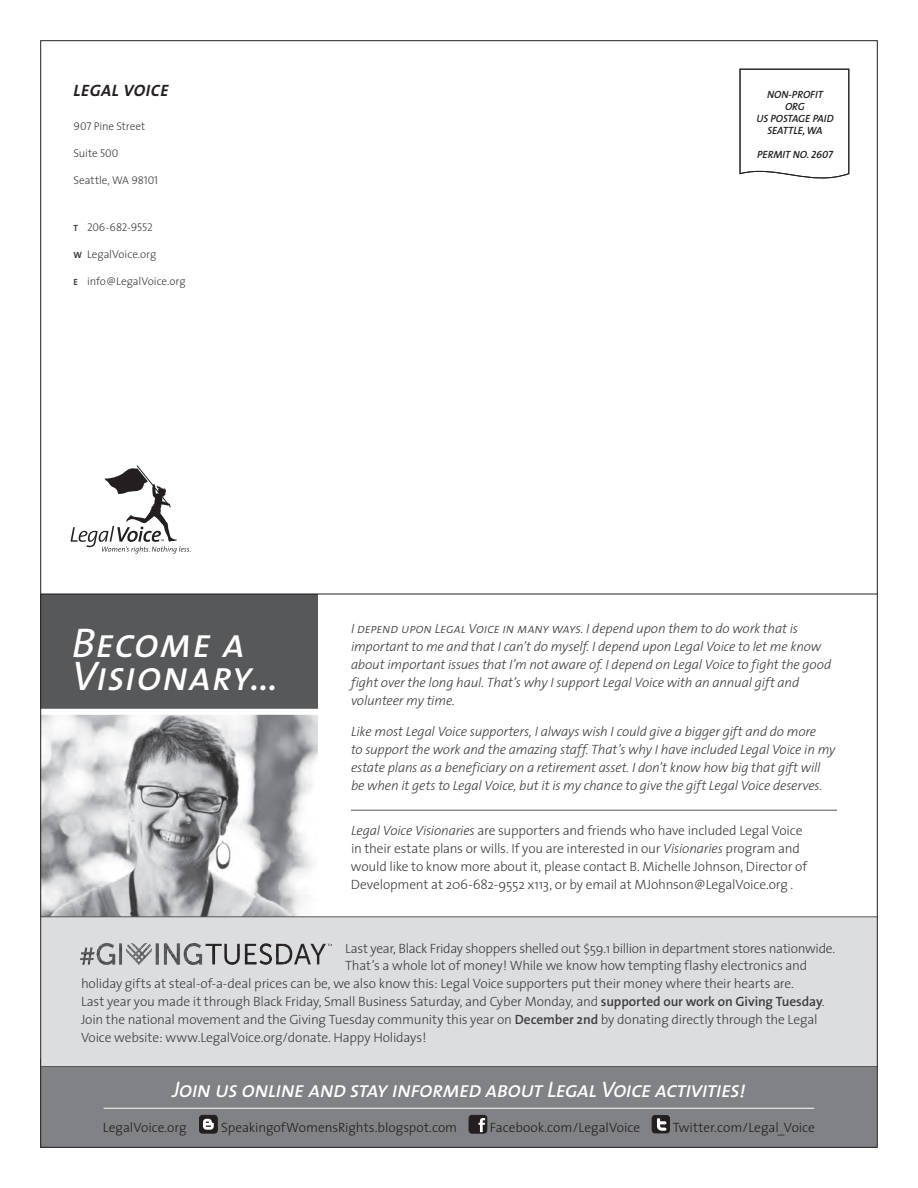
<style>
.page{position:relative;width:918px;height:1188px;background:#fff}
.page>*{position:absolute;margin:0;border:0;box-sizing:border-box;transform-origin:0 0}
.t1{font:italic 41.7px/32.7px "The Sans Caps";letter-spacing:.005em;color:#fff}
.t2{font:italic 22.5px "The Sans Caps";letter-spacing:-.04em;color:#fff}
.t3{font:italic 16.5px "The Sans Bold Caps";letter-spacing:.04em;color:#231f20}
.t4{font:300 13.5px/18px "The Sans";letter-spacing:-.015em;color:#3e3e3f}
.t5{font:italic 300 13.5px/18px "The Sans";letter-spacing:-.01em;color:#3e3e3f}
.t6{font:300 13.5px "The Sans";color:#231f20}
.t7{font:italic 13.5px "The Sans Light Caps";letter-spacing:-.02em;color:#3e3e3f}
.t8{font:300 11.25px "The Sans";letter-spacing:-.005em;color:#3e3e3f}
.t9{font:11.25px "The Sans Light Caps";letter-spacing:-.02em;color:#3e3e3f}
.t10{font:italic 10.5px/12px "The Sans Semi Bold Caps";color:#231f20;text-align:center}
.s1{font-family:"The Sans Light Caps";font-weight:400}
.s2{font-family:"The Sans";font-weight:700;font-size:9px}
.s3{font-weight:700;font-size:9px}
.s4{font-family:"The Sans";font-weight:300}
.s5{font-style:italic}
.s6{font-weight:600}
</style>
<div class="page">
<svg style="left:740px;top:69px;width:109px;height:110px"></svg>
<svg style="left:70px;top:465px;width:121px;height:89px"></svg>
<div style="left:40px;top:1059px;width:838px;height:89px;background:#808285"></div>
<div style="left:200px;top:1115px;width:17px;height:18px;background:#231f20;border-radius:3px"></div>
<div style="left:200px;top:1115px;width:17px;height:18px;border:1px solid #231f20;border-radius:3px"></div>
<svg style="left:203px;top:1119px;width:11px;height:11px"></svg>
<div style="left:469px;top:1115px;width:18px;height:18px;background:#231f20;border-radius:3px"></div>
<div style="left:469px;top:1115px;width:18px;height:18px;border:1px solid #231f20;border-radius:3px"></div>
<svg style="left:478px;top:1118px;width:7px;height:14px"></svg>
<div style="left:652px;top:1116px;width:17px;height:17px;background:#231f20;border-radius:3px"></div>
<div style="left:652px;top:1116px;width:17px;height:17px;border:1px solid #231f20;border-radius:3px"></div>
<svg style="left:657px;top:1118px;width:9px;height:13px"></svg>
<hr style="left:104px;top:1108px;width:710px;height:1px;background:#fff">
<div style="left:40px;top:594px;width:278px;height:116px;background:#57585a"></div>
<img style="left:42px;top:715px;width:276px;height:201px">
<div style="left:26px;top:709px;width:304px;height:6px;background:#fff"></div>
<hr style="left:351px;top:810px;width:486px;height:1px;background:#57585a">
<div style="left:41px;top:917px;width:837px;height:149px;background:#dcdddf"></div>
<hr style="left:41px;top:916px;width:837px;height:1px;background:#57585a">
<hr style="left:41px;top:1066px;width:837px;height:1px;background:#57585a">
<img style="left:81px;top:943px;width:251px;height:21px">
<hr style="left:41px;top:594px;width:836px;height:1px;background:#231f20">
<p class="t3" style="left:74px;top:77px;width:97px">LEGAL VOICE</p>
<p class="t8" style="left:74px;top:117px;width:73px"><span class="s1">907</span> Pine Street</p>
<p class="t8" style="left:74px;top:144px;width:46px">Suite <span class="s1">500</span></p>
<p class="t8" style="left:74px;top:171px;width:86px">Seattle, WA <span class="s1">98101</span></p>
<p class="t9" style="left:74px;top:218px;width:81px"><span class="s2">T</span> 206-682-9552</p>
<p class="t8" style="left:74px;top:245px;width:84px"><span class="s3">W</span> LegalVoice.org</p>
<p class="t8" style="left:74px;top:272px;width:114px"><span class="s3">E</span> info@LegalVoice.org</p>
<p class="t10" style="left:756px;top:88px;width:79px">NON-PROFIT<br>ORG<br>US POSTAGE PAID<br>SEATTLE, WA</p>
<p class="t10" style="left:757px;top:148px;width:77px">PERMIT NO. 2607</p>
<h1 class="t1" style="left:72px;top:626px;width:208px">Become a<br>Visionary…</h1>
<p class="t7" style="left:351px;top:617px;width:448px">I depend upon Legal Voice in many ways<span class="s4">. I depend upon them to do work that is</span></p>
<p class="t5" style="left:351px;top:637px;width:482px">important to me and that I can’t do myself. I depend upon Legal Voice to let me know about important issues that I’m not aware of. I depend on Legal Voice to fight the good fight over the long haul. That’s why I support Legal Voice with an annual gift and volunteer my time.</p>
<p class="t5" style="left:351px;top:722px;width:486px">Like most Legal Voice supporters, I always wish I could give a bigger gift and do more<br>to support the work and the amazing staff. That’s why I have included Legal Voice in my estate plans as a beneficiary on a retirement asset. I don’t know how big that gift will be when it gets to Legal Voice, but it is my chance to give the gift Legal Voice deserves.</p>
<p class="t4" style="left:351px;top:821px;width:458px"><span class="s5">Legal Voice Visionaries</span> are supporters and friends who have included Legal Voice in their estate plans or wills. If you are interested in our <span class="s5">Visionaries</span> program and would like to know more about it, please contact B. Michelle Johnson, Director of Development at 206-682-9552 x113, or by email at MJohnson@LegalVoice.org .</p>
<p class="t4" style="left:345px;top:939px;width:492px">Last year, Black Friday shoppers shelled out $59.1 billion in department stores nationwide.</p>
<p class="t4" style="left:345px;top:957px;width:464px">That’s a whole lot of money! While we know how tempting flashy electronics and</p>
<p class="t4" style="left:81px;top:974px;width:714px">holiday gifts at steal-of-a-deal prices can be, we also know this: Legal Voice supporters put their money where their hearts are.</p>
<p class="t4" style="left:81px;top:992px;width:745px">Last year you made it through Black Friday, Small Business Saturday, and Cyber Monday, and <span class="s6">supported our work on Giving Tuesday</span>.</p>
<p class="t4" style="left:81px;top:1010px;width:738px">Join the national movement and the Giving Tuesday community this year on <span class="s6">December 2nd</span> by donating directly through the Legal</p>
<p class="t4" style="left:81px;top:1028px;width:347px">Voice website: www.LegalVoice.org/donate. Happy Holidays!</p>
<h2 class="t2" style="left:173px;top:1071px;width:574px">Join us online and stay informed about Legal Voice activities!</h2>
<p class="t6" style="left:103px;top:1116px;width:85px">LegalVoice.org</p>
<p class="t6" style="left:221px;top:1116px;width:238px">SpeakingofWomensRights.blogspot.com</p>
<p class="t6" style="left:490px;top:1116px;width:152px">Facebook.com/LegalVoice</p>
<p class="t6" style="left:673px;top:1116px;width:144px">Twitter.com/Legal_Voice</p>
</div>
